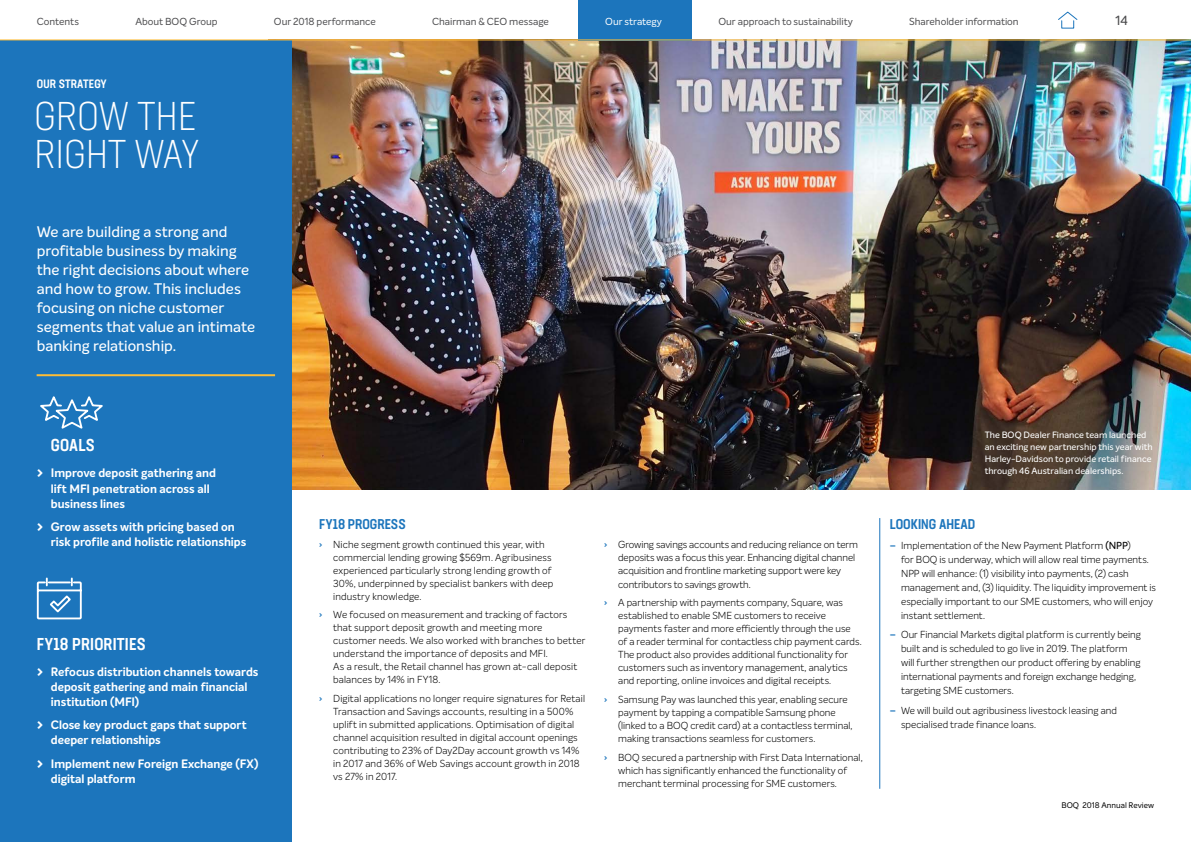
<style>
.page{position:relative;width:1191px;height:842px;background:#fff}
.page>*{position:absolute;margin:0;border:0;box-sizing:border-box;transform-origin:0 0}
.t1{font:300 condensed 40px/38px "Neusa Next Pro";letter-spacing:.01em;color:#fff}
.t2{font:500 condensed 17px "Neusa Next Pro";letter-spacing:.01em;color:#fff}
.t3{font:500 15px/19px "Intelo";color:#fff}
.t4{font:500 condensed 14px "Neusa Next Pro";color:#1c75bc}
.t5{font:500 13px "Intelo";color:#4d4d4f}
.t6{font:700 12px/15px "Intelo";color:#fff}
.t7{font:500 condensed 12px "Neusa Next Pro";letter-spacing:.01em;color:#fff}
.t8{font:300 10px/13px "Intelo";letter-spacing:.005em;color:#000}
.t9{font:10px "Intelo";letter-spacing:-.005em;color:#4d4d4f}
.t10{font:10px "Intelo";color:#fff}
.t11{font:500 9px/12px "Intelo";color:#fff}
.t12{font:8px "Intelo";letter-spacing:.005em;color:#000}
.s1{font-size:20px}
.s2{font-weight:700;color:#1c75bc}
.s3{font-weight:500}
</style>
<div class="page">
<img style="left:268px;top:39px;width:923px;height:450px">
<div style="left:0;top:40px;width:292px;height:802px;background:#1c75bc"></div>
<svg style="left:1058px;top:11px;width:20px;height:18px"></svg>
<hr style="left:37px;top:374px;width:238px;height:2px;background:#febd36">
<hr style="left:879px;top:518px;width:1px;height:271px;background:#1c75bc">
<svg style="left:40px;top:396px;width:63px;height:33px"></svg>
<svg style="left:36px;top:577px;width:46px;height:43px"></svg>
<div style="left:578px;top:0;width:113px;height:40px;background:#1c75bc"></div>
<hr style="left:0;top:40px;width:1191px;height:1px;background:#febd36">
<p class="t9" style="left:37px;top:16px;width:44px">Contents</p>
<p class="t9" style="left:135px;top:16px;width:84px">About BOQ Group</p>
<p class="t9" style="left:274px;top:16px;width:103px">Our 2018 performance</p>
<p class="t9" style="left:432px;top:16px;width:118px">Chairman &amp; CEO message</p>
<p class="t10" style="left:605px;top:16px;width:58px">Our strategy</p>
<p class="t9" style="left:718px;top:16px;width:136px">Our approach to sustainability</p>
<p class="t9" style="left:909px;top:16px;width:111px">Shareholder information</p>
<p class="t7" style="left:37px;top:76px;width:71px">OUR STRATEGY</p>
<h1 class="t1" style="left:34px;top:97px;width:167px">GROW THE<br>RIGHT WAY</h1>
<h3 class="t3" style="left:37px;top:223px;width:220px">We are building a strong and profitable business by making the right decisions about where and how to grow. This includes focusing on niche customer segments that value an intimate banking relationship.</h3>
<h3 class="t5" style="left:1115px;top:12px;width:14px">14</h3>
<h2 class="t2" style="left:51px;top:434px;width:45px">GOALS</h2>
<p class="t6" style="left:51px;top:466px;width:167px;text-indent:-14px"><span class="s1">›</span> Improve deposit gathering and lift MFI penetration across all business lines</p>
<p class="t6" style="left:51px;top:519px;width:197px;text-indent:-14px"><span class="s1">›</span> Grow assets with pricing based on risk profile and holistic relationships</p>
<h2 class="t2" style="left:37px;top:633px;width:110px">FY18 PRIORITIES</h2>
<p class="t6" style="left:51px;top:664px;width:209px;text-indent:-14px"><span class="s1">›</span> Refocus distribution channels towards deposit gathering and main financial institution (MFI)</p>
<p class="t6" style="left:51px;top:718px;width:197px;text-indent:-14px"><span class="s1">›</span> Close key product gaps that support deeper relationships</p>
<p class="t6" style="left:51px;top:756px;width:209px;text-indent:-14px"><span class="s1">›</span> Implement new Foreign Exchange (FX) digital platform</p>
<h3 class="t4" style="left:319px;top:515px;width:88px">FY18 PROGRESS</h3>
<p class="t8" style="left:333px;top:537px;width:222px;text-indent:-14px"><span class="s2">›</span> Niche segment growth continued this year, with commercial lending growing $569m. Agribusiness experienced particularly strong lending growth of 30%, underpinned by specialist bankers with deep industry knowledge.</p>
<p class="t8" style="left:333px;top:608px;width:254px;text-indent:-14px"><span class="s2">›</span> We focused on measurement and tracking of factors that support deposit growth and meeting more customer needs. We also worked with branches to better understand the importance of deposits and MFI.<br>As a result, the Retail channel has grown at-call deposit balances by 14% in FY18.</p>
<p class="t8" style="left:333px;top:692px;width:253px;text-indent:-14px"><span class="s2">›</span> Digital applications no longer require signatures for Retail Transaction and Savings accounts, resulting in a 500% uplift in submitted applications. Optimisation of digital channel acquisition resulted in digital account openings contributing to 23% of Day2Day account growth vs 14% in 2017 and 36% of Web Savings account growth in 2018 vs 27% in 2017.</p>
<p class="t8" style="left:618px;top:537px;width:241px;text-indent:-14px"><span class="s2">›</span> Growing savings accounts and reducing reliance on term deposits was a focus this year. Enhancing digital channel acquisition and frontline marketing support were key</p>
<p class="t8" style="left:604px;top:575px;width:240px;line-height:18.7px;text-indent:14px">contributors to savings growth.<br><span class="s2">›</span> A partnership with payments company, Square, was</p>
<p class="t8" style="left:618px;top:609px;width:245px">established to enable SME customers to receive payments faster and more efficiently through the use of a reader terminal for contactless chip payment cards.<br>The product also provides additional functionality for customers such as inventory management, analytics and reporting, online invoices and digital receipts.</p>
<p class="t8" style="left:618px;top:693px;width:236px;text-indent:-14px"><span class="s2">›</span> Samsung Pay was launched this year, enabling secure payment by tapping a compatible Samsung phone (linked to a BOQ credit card) at a contactless terminal, making transactions seamless for customers.</p>
<p class="t8" style="left:618px;top:750px;width:246px;text-indent:-14px"><span class="s2">›</span> BOQ secured a partnership with First Data International, which has significantly enhanced the functionality of merchant terminal processing for SME customers.</p>
<p class="t11" style="left:984px;top:428px;width:169px">The BOQ Dealer Finance team launched an exciting new partnership this year with Harley-Davidson to provide retail finance through 46 Australian dealerships.</p>
<h3 class="t4" style="left:889px;top:515px;width:87px">LOOKING AHEAD</h3>
<p class="t8" style="left:901px;top:538px;width:256px;line-height:14px;text-indent:-11px"><span class="s2">–</span> Implementation of the New Payment Platform <span class="s3">(NPP</span>)<br>for BOQ is underway, which will allow real time payments.<br>NPP will enhance: (1) visibility into payments, (2) cash management and, (3) liquidity. The liquidity improvement is especially important to our SME customers, who will enjoy instant settlement.</p>
<p class="t8" style="left:901px;top:628px;width:241px;line-height:14px;text-indent:-11px"><span class="s2">–</span> Our Financial Markets digital platform is currently being built and is scheduled to go live in 2019. The platform will further strengthen our product offering by enabling international payments and foreign exchange hedging, targeting SME customers.</p>
<p class="t8" style="left:901px;top:703px;width:217px;line-height:14px;text-indent:-11px"><span class="s2">–</span> We will build out agribusiness livestock leasing and specialised trade finance loans.</p>
<p class="t12" style="left:1061px;top:800px;width:94px">BOQ 2018 Annual Review</p>
</div>
